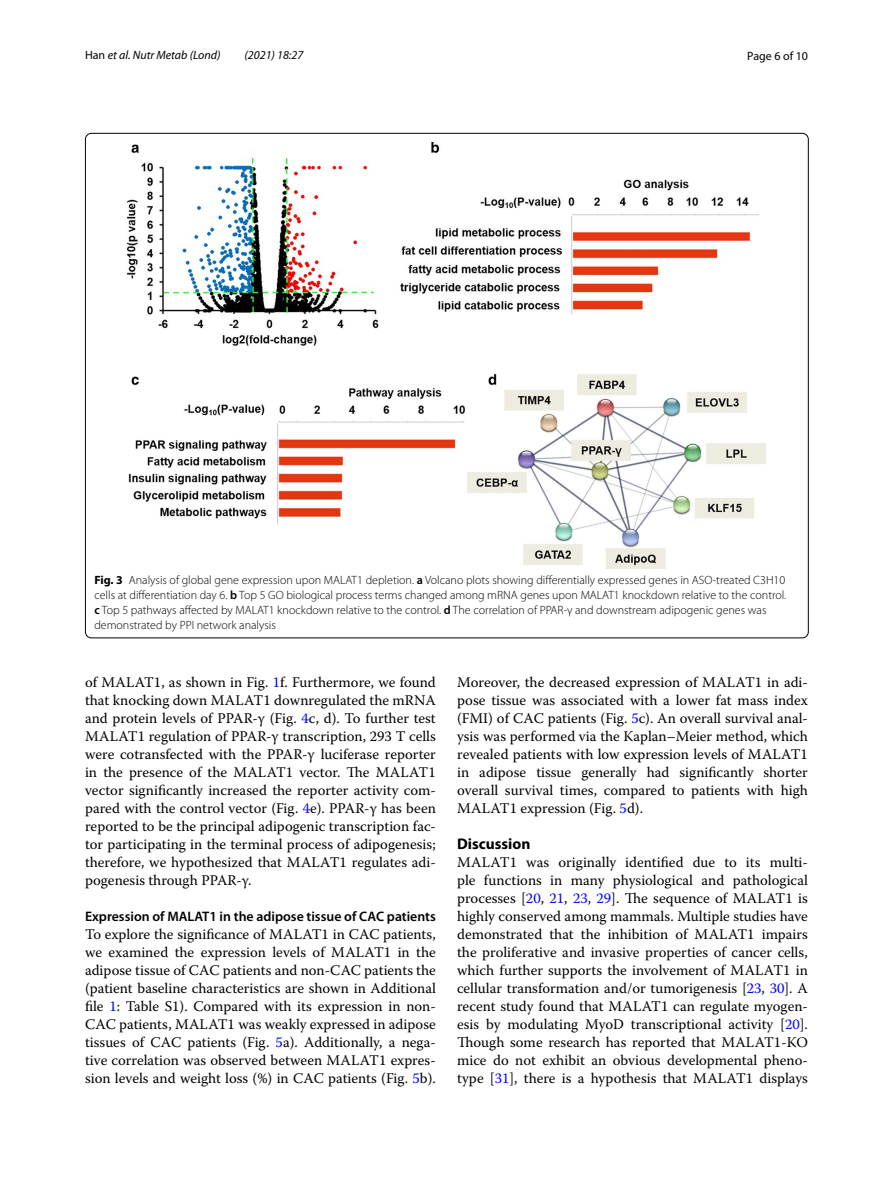
<style>
.page{position:relative;width:893px;height:1187px;background:#fff}
.page>*{position:absolute;margin:0;border:0;box-sizing:border-box;transform-origin:0 0}
.t1{font:700 15.45px "Myriad Pro";color:#000}
.t2{font:14.7px/18px "Warnock Pro";color:#000;text-align:justify}
.t3{font:600 13.8px "Myriad Pro";color:#000}
.t4{font:300 12px/15px "Myriad Pro";color:#000}
.t5{font:italic 12px "Myriad Pro";color:#000}
.t6{font:12px "Myriad Pro";color:#000}
.s1{font-style:normal}
.s2{font-weight:700}
.s3{font-weight:600}
.s4{color:#00f}
</style>
<div class="page">
<img style="left:128px;top:142px;width:638px;height:426px">
<p class="t5" style="left:85px;top:48px;width:137px"><span class="s1">Han</span> et al. Nutr Metab (Lond)</p>
<p class="t5" style="left:245px;top:48px;width:60px">(2021) 18:27</p>
<p class="t6" style="left:747px;top:48px;width:62px">Page 6 of 10</p>
<p class="t4" style="left:94px;top:572px;width:693px"><span class="s2">Fig. 3</span> Analysis of global gene expression upon MALAT1 depletion. <span class="s3">a</span> Volcano plots showing differentially expressed genes in ASO-treated C3H10 cells at differentiation day 6. <span class="s3">b</span> Top 5 GO biological process terms changed among mRNA genes upon MALAT1 knockdown relative to the control. <span class="s3">c</span> Top 5 pathways affected by MALAT1 knockdown relative to the control. <span class="s3">d</span> The correlation of PPAR-γ and downstream adipogenic genes was demonstrated by PPI network analysis</p>
<p class="t2" style="left:85px;top:672px;width:352px">of MALAT1, as shown in Fig. <span class="s4">1</span>f. Furthermore, we found that knocking down MALAT1 downregulated the mRNA and protein levels of PPAR-γ (Fig. <span class="s4">4</span>c, d). To further test MALAT1 regulation of PPAR-γ transcription, 293 T cells were cotransfected with the PPAR-γ luciferase reporter in the presence of the MALAT1 vector. The MALAT1 vector significantly increased the reporter activity com&shy;pared with the control vector (Fig. <span class="s4">4</span>e). PPAR-γ has been reported to be the principal adipogenic transcription fac&shy;tor participating in the terminal process of adipogenesis; therefore, we hypothesized that MALAT1 regulates adi&shy;pogenesis through PPAR-γ.</p>
<p class="t3" style="left:85px;top:907px;width:352px">Expression of MALAT1 in the adipose tissue of CAC patients</p>
<p class="t2" style="left:85px;top:924px;width:352px">To explore the significance of MALAT1 in CAC patients, we examined the expression levels of MALAT1 in the adipose tissue of CAC patients and non-CAC patients the (patient baseline characteristics are shown in Additional file <span class="s4">1</span>: Table S1). Compared with its expression in non-CAC patients, MALAT1 was weakly expressed in adipose tissues of CAC patients (Fig. <span class="s4">5</span>a). Additionally, a nega&shy;tive correlation was observed between MALAT1 expres&shy;sion levels and weight loss (%) in CAC patients (Fig. <span class="s4">5</span>b).</p>
<p class="t2" style="left:457px;top:672px;width:352px">Moreover, the decreased expression of MALAT1 in adi&shy;pose tissue was associated with a lower fat mass index (FMI) of CAC patients (Fig. <span class="s4">5</span>c). An overall survival anal&shy;ysis was performed via the Kaplan–Meier method, which revealed patients with low expression levels of MALAT1 in adipose tissue generally had significantly shorter overall survival times, compared to patients with high MALAT1 expression (Fig. <span class="s4">5</span>d).</p>
<p class="t1" style="left:457px;top:833px;width:75px">Discussion</p>
<p class="t2" style="left:457px;top:852px;width:352px">MALAT1 was originally identified due to its multi&shy;ple functions in many physiological and pathological processes [<span class="s4">20</span>, <span class="s4">21</span>, <span class="s4">23</span>, <span class="s4">29</span>]. The sequence of MALAT1 is highly conserved among mammals. Multiple studies have demonstrated that the inhibition of MALAT1 impairs the proliferative and invasive properties of cancer cells, which further supports the involvement of MALAT1 in cellular transformation and/or tumorigenesis [<span class="s4">23</span>, <span class="s4">30</span>]. A recent study found that MALAT1 can regulate myogen&shy;esis by modulating MyoD transcriptional activity [<span class="s4">20</span>].<br>Though some research has reported that MALAT1-KO mice do not exhibit an obvious developmental pheno&shy;type [<span class="s4">31</span>], there is a hypothesis that MALAT1 displays</p>
</div>
